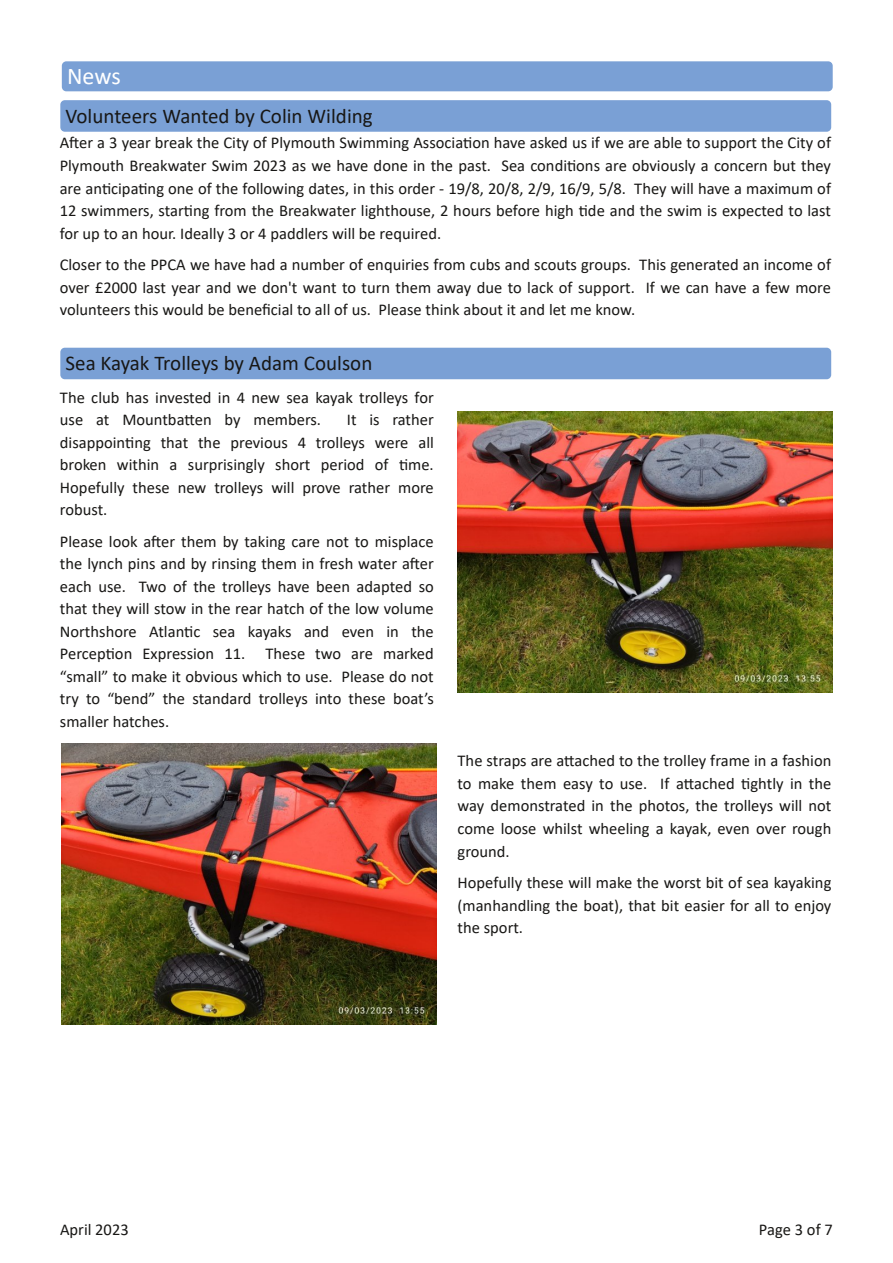
<style>
.page{position:relative;width:893px;height:1263px;background:#fff}
.page>*{position:absolute;margin:0;border:0;box-sizing:border-box;transform-origin:0 0}
.t1{font:24px "Calibri";color:#fff}
.t2{font:21px "Calibri";color:#181715}
.t3{font:16.5px/22.5px "Calibri";color:#181715;text-align:justify}
</style>
<div class="page">
<div style="left:62px;top:61px;width:771px;height:30px;background:#7aa0d5;border-radius:4px"></div>
<div style="left:60px;top:348px;width:771px;height:31px;background:#7aa0d5;border-radius:4px"></div>
<img style="left:458px;top:411px;width:375px;height:281px">
<img style="left:62px;top:743px;width:375px;height:281px">
<div style="left:60px;top:100px;width:771px;height:32px;background:#7aa0d5;border-radius:4px"></div>
<h1 class="t1" style="left:67px;top:66px;width:55px">News</h1>
<p class="t2" style="left:66px;top:107px;width:309px">Volunteers Wanted by Colin Wilding</p>
<p class="t3" style="left:60px;top:133px;width:773px">After a 3 year break the City of Plymouth Swimming Association have asked us if we are able to support the City of Plymouth Breakwater Swim 2023 as we have done in the past. Sea conditions are obviously a concern but they are anticipating one of the following dates, in this order ‐ 19/8, 20/8, 2/9, 16/9, 5/8. They will have a maximum of 12 swimmers, starting from the Breakwater lighthouse, 2 hours before high tide and the swim is expected to last for up to an hour. Ideally 3 or 4 paddlers will be required.</p>
<p class="t3" style="left:60px;top:255px;width:773px">Closer to the PPCA we have had a number of enquiries from cubs and scouts groups. This generated an income of over £2000 last year and we don't want to turn them away due to lack of support. If we can have a few more volunteers this would be beneficial to all of us. Please think about it and let me know.</p>
<p class="t2" style="left:66px;top:354px;width:308px">Sea Kayak Trolleys by Adam Coulson</p>
<p class="t3" style="left:60px;top:387px;width:375px">The club has invested in 4 new sea kayak trolleys for use at Mountbatten by members.</p>
<p class="t3" style="left:60px;top:410px;width:375px;text-indent:287px">It is rather disappointing that the previous 4 trolleys were all broken within a surprisingly short period of time.<br>Hopefully these new trolleys will prove rather more robust.</p>
<p class="t3" style="left:60px;top:531px;width:375px">Please look after them by taking care not to misplace the lynch pins and by rinsing them in fresh water after each use. Two of the trolleys have been adapted so that they will stow in the rear hatch of the low volume Northshore Atlantic sea kayaks and even in the Perception Expression 11. These two are marked “small” to make it obvious which to use. Please do not try to “bend” the standard trolleys into these boat’s smaller hatches.</p>
<p class="t3" style="left:458px;top:751px;width:375px">The straps are attached to the trolley frame in a fashion to make them easy to use. If attached tightly in the way demonstrated in the photos, the trolleys will not come loose whilst wheeling a kayak, even over rough ground.</p>
<p class="t3" style="left:458px;top:873px;width:375px">Hopefully these will make the worst bit of sea kayaking (manhandling the boat), that bit easier for all to enjoy the sport.</p>
<p class="t3" style="left:60px;top:1219px;width:70px">April 2023</p>
<p class="t3" style="left:759px;top:1219px;width:75px">Page 3 of 7</p>
</div>
